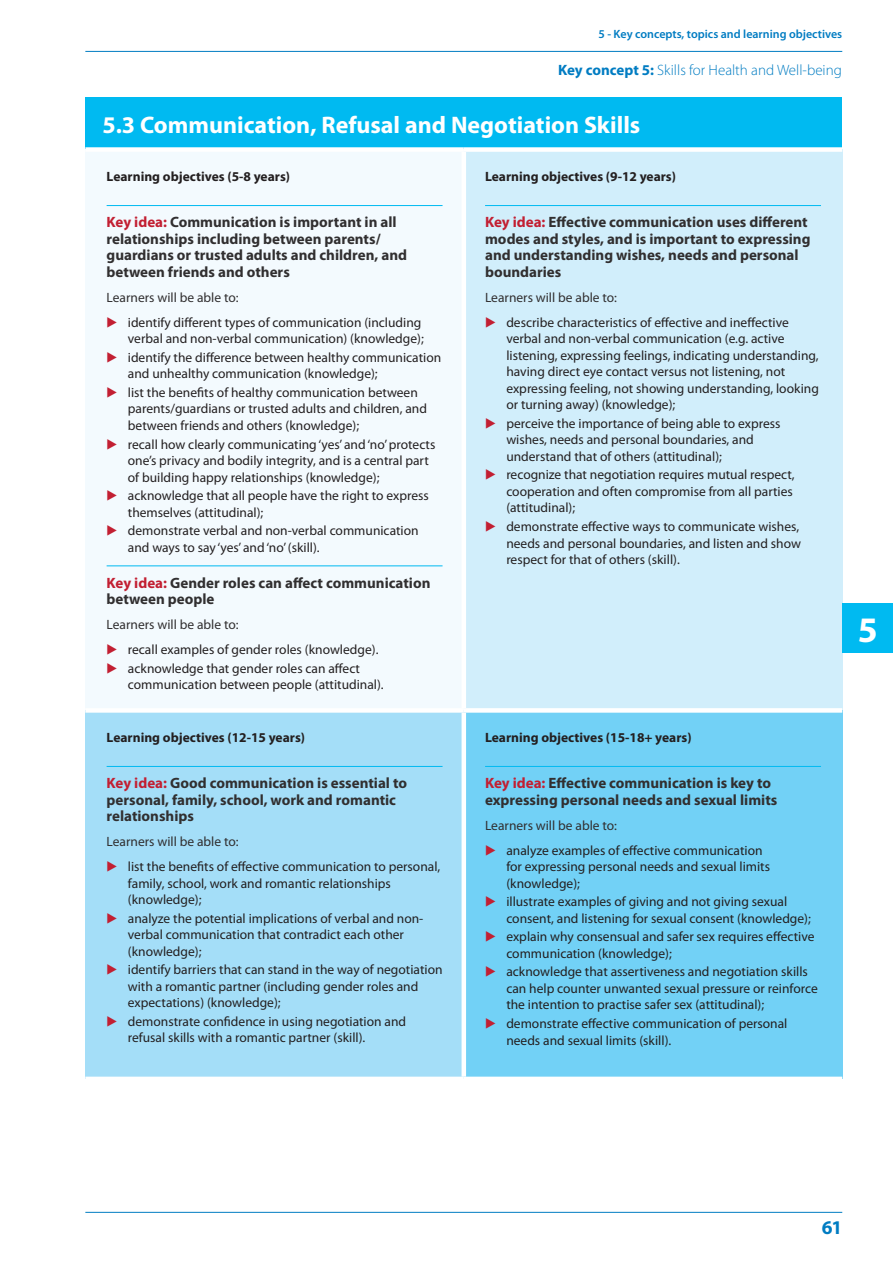
<style>
.page{position:relative;width:893px;height:1263px;background:#fff}
.page>*{position:absolute;margin:0;border:0;box-sizing:border-box;transform-origin:0 0}
.t1{font:700 36px "Myriad Pro";color:#fff}
.t2{font:700 24px "Myriad Pro";color:#fff}
.t3{font:700 19.5px "Myriad Pro";color:#007cc2}
.t4{font:700 15px/16.5px "Myriad Pro";color:#312f30}
.t5{font:300 15px "Myriad Pro";color:#007cc2}
.t6{font:13.5px/16.5px "Myriad Pro";color:#231f20}
.t7{font:700 13.5px "Myriad Pro";color:#231f20}
.t8{font:600 12px "Myriad Pro";color:#007cc2}
.s1{font-weight:700}
.s2{color:#c21f32}
.s3{color:#312f30}
</style>
<div class="page">
<hr style="left:85px;top:51px;width:757px;height:1px;background:#007cc2">
<hr style="left:85px;top:1212px;width:757px;height:1px;background:#007cc2">
<div style="left:85px;top:98px;width:757px;height:52px;background:#00baf1"></div>
<div style="left:85px;top:150px;width:379px;height:560px;background:#f3fafe"></div>
<div style="left:464px;top:150px;width:378px;height:560px;background:#d1eefb"></div>
<div style="left:85px;top:710px;width:379px;height:369px;background:#a4def8"></div>
<div style="left:464px;top:710px;width:378px;height:369px;background:#72d1f6"></div>
<div style="left:85px;top:147px;width:379px;height:5px;background:#fff"></div>
<div style="left:464px;top:147px;width:378px;height:5px;background:#fff"></div>
<hr style="left:462px;top:152px;width:4px;height:556px;background:#fff">
<div style="left:85px;top:708px;width:379px;height:5px;background:#fff"></div>
<div style="left:464px;top:708px;width:378px;height:5px;background:#fff"></div>
<hr style="left:462px;top:713px;width:4px;height:364px;background:#fff">
<hr style="left:85px;top:1077px;width:379px;height:4px;background:#fff">
<hr style="left:464px;top:1077px;width:378px;height:4px;background:#fff">
<hr style="left:107px;top:205px;width:336px;height:1px;background:#00baf1">
<hr style="left:107px;top:565px;width:336px;height:1px;background:#00baf1">
<hr style="left:485px;top:205px;width:336px;height:1px;background:#00baf1">
<hr style="left:107px;top:766px;width:336px;height:1px;background:#00baf1">
<hr style="left:485px;top:766px;width:336px;height:1px;background:#00baf1">
<div style="left:843px;top:603px;width:50px;height:50px;background:#00baf1"></div>
<p class="t8" style="left:598px;top:27px;width:245px">5 - Key concepts, topics and learning objectives</p>
<p class="t5" style="left:558px;top:61px;width:285px"><span class="s1">Key concept 5:</span> Skills for Health and Well-being</p>
<h2 class="t2" style="left:102px;top:109px;width:539px">5.3 Communication, Refusal and Negotiation Skills</h2>
<p class="t7" style="left:107px;top:168px;width:185px">Learning objectives (5-8 years)</p>
<p class="t4" style="left:107px;top:213px;width:302px"><span class="s2">Key idea:</span> Communication is important in all relationships including between parents/ guardians or trusted adults and children, and between friends and others</p>
<p class="t6" style="left:107px;top:284px;width:316px;line-height:25px"><span class="s3">Learners will be able to:<br></span><span class="s2">▶</span> identify different types of communication (including</p>
<p class="t6" style="left:107px;top:329px;width:336px;line-height:18.6px;text-align:center">verbal and non-verbal communication) (knowledge);<br><span class="s2">▶</span> identify the difference between healthy communication</p>
<p class="t6" style="left:107px;top:364px;width:313px;line-height:18.6px;text-indent:21px">and unhealthy communication (knowledge);<br><span class="s2">▶</span> list the benefits of healthy communication between</p>
<p class="t6" style="left:128px;top:400px;width:301px">parents/guardians or trusted adults and children, and between friends and others (knowledge);</p>
<p class="t6" style="left:128px;top:436px;width:309px;text-indent:-21px"><span class="s2">▶</span> recall how clearly communicating ‘yes’ and ‘no’ protects one’s privacy and bodily integrity, and is a central part of building happy relationships (knowledge);</p>
<p class="t6" style="left:128px;top:487px;width:302px;text-indent:-21px"><span class="s2">▶</span> acknowledge that all people have the right to express themselves (attitudinal);</p>
<p class="t6" style="left:128px;top:522px;width:292px;text-indent:-21px"><span class="s2">▶</span> demonstrate verbal and non-verbal communication and ways to say ‘yes’ and ‘no’ (skill).</p>
<p class="t4" style="left:107px;top:574px;width:325px"><span class="s2">Key idea:</span> Gender roles can affect communication between people</p>
<p class="t6" style="left:107px;top:612px;width:273px;line-height:25px"><span class="s3">Learners will be able to:<br></span><span class="s2">▶</span> recall examples of gender roles (knowledge).</p>
<p class="t6" style="left:128px;top:660px;width:257px;text-indent:-21px"><span class="s2">▶</span> acknowledge that gender roles can affect communication between people (attitudinal).</p>
<p class="t7" style="left:485px;top:168px;width:192px">Learning objectives (9-12 years)</p>
<p class="t4" style="left:485px;top:213px;width:327px"><span class="s2">Key idea:</span> Effective communication uses different modes and styles, and is important to expressing and understanding wishes, needs and personal boundaries</p>
<p class="t6" style="left:485px;top:284px;width:305px;line-height:25px"><span class="s3">Learners will be able to:<br></span><span class="s2">▶</span> describe characteristics of effective and ineffective</p>
<p class="t6" style="left:506px;top:330px;width:314px">verbal and non-verbal communication (e.g. active listening, expressing feelings, indicating understanding, having direct eye contact versus not listening, not expressing feeling, not showing understanding, looking or turning away) (knowledge);</p>
<p class="t6" style="left:506px;top:415px;width:276px;text-indent:-21px"><span class="s2">▶</span> perceive the importance of being able to express wishes, needs and personal boundaries, and understand that of others (attitudinal);</p>
<p class="t6" style="left:506px;top:466px;width:290px;text-indent:-21px"><span class="s2">▶</span> recognize that negotiation requires mutual respect, cooperation and often compromise from all parties (attitudinal);</p>
<p class="t6" style="left:506px;top:518px;width:296px;text-indent:-21px"><span class="s2">▶</span> demonstrate effective ways to communicate wishes, needs and personal boundaries, and listen and show respect for that of others (skill).</p>
<p class="t7" style="left:107px;top:728px;width:200px">Learning objectives (12-15 years)</p>
<p class="t4" style="left:107px;top:774px;width:302px"><span class="s2">Key idea:</span> Good communication is essential to personal, family, school, work and romantic relationships</p>
<p class="t6" style="left:107px;top:829px;width:335px;line-height:25px"><span class="s3">Learners will be able to:<br></span><span class="s2">▶</span> list the benefits of effective communication to personal,</p>
<p class="t6" style="left:128px;top:874px;width:264px">family, school, work and romantic relationships (knowledge);</p>
<p class="t6" style="left:128px;top:910px;width:297px;text-indent:-21px"><span class="s2">▶</span> analyze the potential implications of verbal and non&shy;verbal communication that contradict each other (knowledge);</p>
<p class="t6" style="left:128px;top:961px;width:316px;text-indent:-21px"><span class="s2">▶</span> identify barriers that can stand in the way of negotiation with a romantic partner (including gender roles and expectations) (knowledge);</p>
<p class="t6" style="left:128px;top:1013px;width:280px;text-indent:-21px"><span class="s2">▶</span> demonstrate confidence in using negotiation and refusal skills with a romantic partner (skill).</p>
<p class="t7" style="left:485px;top:728px;width:208px">Learning objectives (15-18+ years)</p>
<p class="t4" style="left:485px;top:774px;width:294px"><span class="s2">Key idea:</span> Effective communication is key to expressing personal needs and sexual limits</p>
<p class="t6" style="left:485px;top:812px;width:279px;line-height:25px"><span class="s3">Learners will be able to:<br></span><span class="s2">▶</span> analyze examples of effective communication</p>
<p class="t6" style="left:506px;top:858px;width:265px">for expressing personal needs and sexual limits (knowledge);</p>
<p class="t6" style="left:506px;top:893px;width:306px;text-indent:-21px"><span class="s2">▶</span> illustrate examples of giving and not giving sexual consent, and listening for sexual consent (knowledge);</p>
<p class="t6" style="left:506px;top:928px;width:310px;text-indent:-21px"><span class="s2">▶</span> explain why consensual and safer sex requires effective communication (knowledge);</p>
<p class="t6" style="left:506px;top:963px;width:313px;text-indent:-21px"><span class="s2">▶</span> acknowledge that assertiveness and negotiation skills can help counter unwanted sexual pressure or reinforce the intention to practise safer sex (attitudinal);</p>
<p class="t6" style="left:506px;top:1015px;width:283px;text-indent:-21px"><span class="s2">▶</span> demonstrate effective communication of personal needs and sexual limits (skill).</p>
<h1 class="t1" style="left:858px;top:606px;width:21px">5</h1>
<h3 class="t3" style="left:822px;top:1215px;width:22px">61</h3>
</div>
